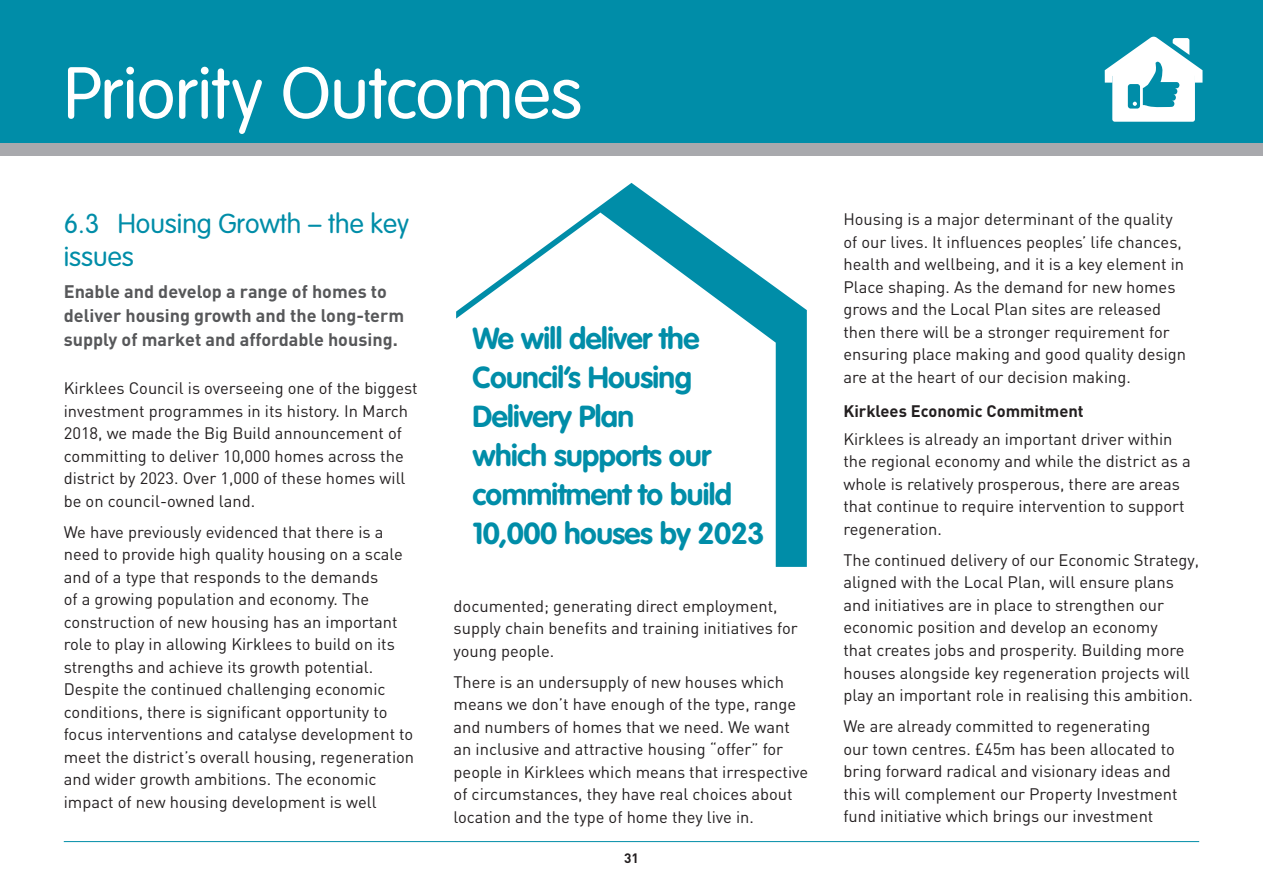
<style>
.page{position:relative;width:1263px;height:893px;background:#fff}
.page>*{position:absolute;margin:0;border:0;box-sizing:border-box;transform-origin:0 0}
.t1{font:300 72px "VAG Rounded LT";letter-spacing:-.005em;color:#fff}
.t2{font:700 30px/39px "VAG Rounded LT";letter-spacing:-.02em;color:#008da8}
.t3{font:300 27px/32.4px "VAG Rounded LT";color:#008da8}
.t4{font:700 18px/24px "DIN";color:#57585a}
.t5{font:16.5px/22.5px "DIN";color:#231f20}
.t6{font:700 16.5px "DIN";color:#231f20}
.t7{font:700 13.5px "DIN";color:#231f20}
</style>
<div class="page">
<hr style="left:64px;top:841px;width:1135px;height:1px;background:#008da8">
<div style="left:0;top:0;width:1263px;height:155px;background:#a8a9ad"></div>
<div style="left:0;top:0;width:1263px;height:142px;background:#008da8"></div>
<svg style="left:456px;top:183px;width:351px;height:384px"></svg>
<svg style="left:1105px;top:37px;width:97px;height:85px"></svg>
<h1 class="t1" style="left:64px;top:52px;width:520px">Priority Outcomes</h1>
<h3 class="t3" style="left:64px;top:208px;width:347px">6.3 Housing Growth – the key issues</h3>
<p class="t4" style="left:64px;top:279px;width:342px">Enable and develop a range of homes to deliver housing growth and the long-term supply of market and affordable housing.</p>
<p class="t5" style="left:64px;top:377px;width:355px">Kirklees Council is overseeing one of the biggest investment programmes in its history. In March 2018, we made the Big Build announcement of committing to deliver 10,000 homes across the district by 2023. Over 1,000 of these homes will be on council-owned land.</p>
<p class="t5" style="left:64px;top:521px;width:352px">We have previously evidenced that there is a need to provide high quality housing on a scale and of a type that responds to the demands<br>of a growing population and economy. The construction of new housing has an important role to play in allowing Kirklees to build on its strengths and achieve its growth potential.<br>Despite the continued challenging economic conditions, there is significant opportunity to focus interventions and catalyse development to meet the district’s overall housing, regeneration and wider growth ambitions. The economic impact of new housing development is well</p>
<h2 class="t2" style="left:472px;top:320px;width:294px">We will deliver the<br>Council’s Housing<br>Delivery Plan<br>which supports our commitment to build<br>10,000 houses by 2023</h2>
<p class="t5" style="left:454px;top:595px;width:346px">documented; generating direct employment, supply chain benefits and training initiatives for young people.</p>
<p class="t5" style="left:454px;top:671px;width:356px">There is an undersupply of new houses which means we don’t have enough of the type, range and numbers of homes that we need. We want an inclusive and attractive housing “offer” for people in Kirklees which means that irrespective of circumstances, they have real choices about location and the type of home they live in.</p>
<p class="t7" style="left:624px;top:849px;width:16px">31</p>
<p class="t5" style="left:843px;top:208px;width:344px">Housing is a major determinant of the quality of our lives. It influences peoples’ life chances, health and wellbeing, and it is a key element in Place shaping. As the demand for new homes grows and the Local Plan sites are released then there will be a stronger requirement for ensuring place making and good quality design are at the heart of our decision making.</p>
<p class="t6" style="left:843px;top:400px;width:242px">Kirklees Economic Commitment</p>
<p class="t5" style="left:843px;top:428px;width:349px">Kirklees is already an important driver within the regional economy and while the district as a whole is relatively prosperous, there are areas that continue to require intervention to support regeneration.</p>
<p class="t5" style="left:843px;top:549px;width:357px">The continued delivery of our Economic Strategy, aligned with the Local Plan, will ensure plans and initiatives are in place to strengthen our economic position and develop an economy<br>that creates jobs and prosperity. Building more houses alongside key regeneration projects will play an important role in realising this ambition.</p>
<p class="t5" style="left:843px;top:715px;width:336px">We are already committed to regenerating our town centres. £45m has been allocated to bring forward radical and visionary ideas and this will complement our Property Investment fund initiative which brings our investment</p>
</div>
